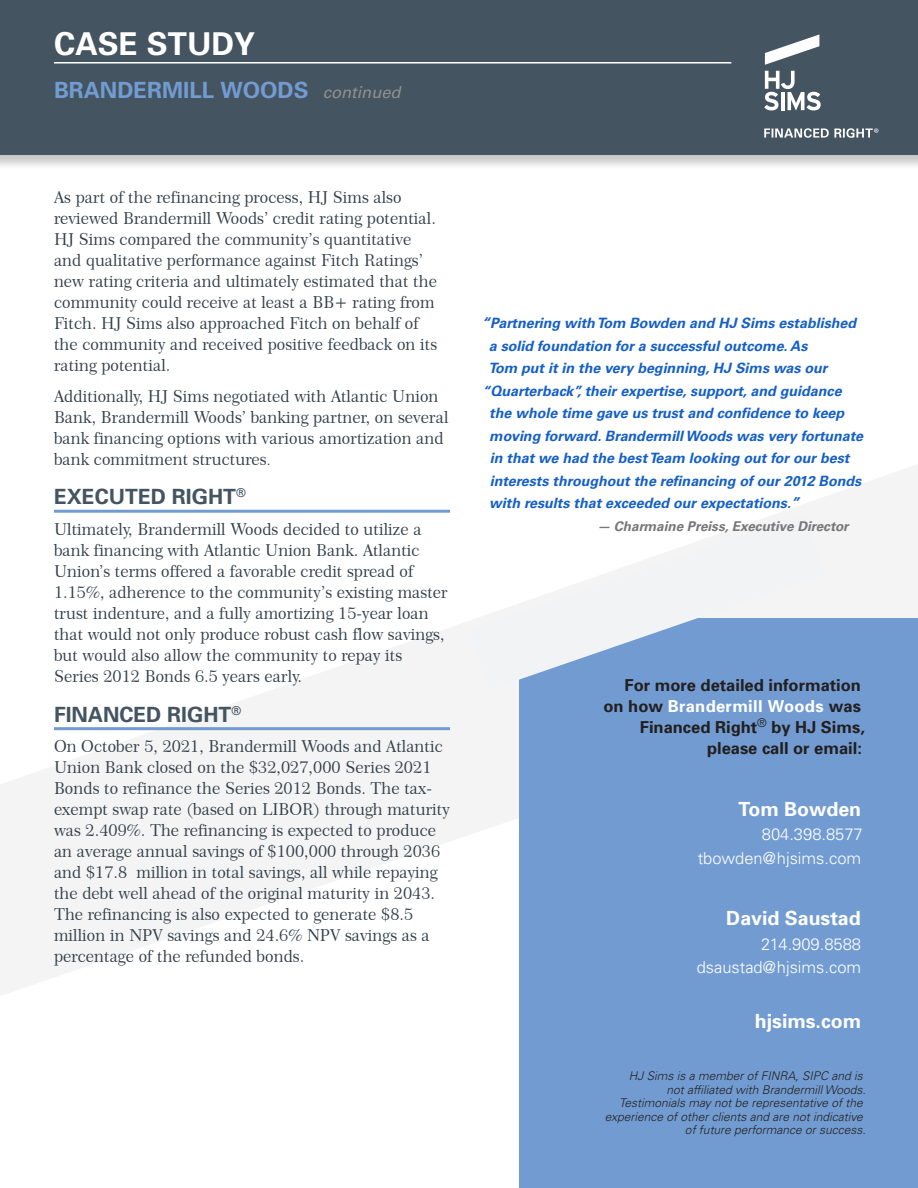
<style>
.page{position:relative;width:918px;height:1188px;background:#fff}
.page>*{position:absolute;margin:0;border:0;box-sizing:border-box;transform-origin:0 0}
.t1{font:700 31.5px "Univers";color:#fff}
.t2{font:700 22.35px "Univers";color:#729cd1}
.RIGHT{font:700 21px "Univers";color:#445460}
.Body_Copy{font:700 19.5px "Univers";color:#fff}
.Body_Copy-2{font:16.5px/21px "Century 751 BT Roman B";color:#313e48}
.Body_Copy-3{font:700 16.5px/21px "Univers";color:#231f20;text-align:right}
.Body_Copy-4{font:300 16.5px "Univers";color:#fff}
.Body_Copy-5{font:italic 700 14.25px "Univers LT Pro 65";color:#145fc7}
.Body_Copy-6{font:italic 700 13.5px "Univers LT Pro 65";color:#77777a}
.Body_Copy-7{font:italic 300 12px/13.5px "Univers LT Std";color:#231f20;text-align:right}
.s1{font-family:"Univers LT Std";font-weight:400;font-style:italic;font-size:16.5px;color:#909090}
.s2{font-family:"Univers";font-weight:300;font-size:15.75px}
.s3{font-size:15px}
.s4{color:#fff}
</style>
<div class="page">
<div style="left:0;top:0;width:918px;height:170px;background:#231f20;opacity:.25"></div>
<div style="left:0;top:0;width:918px;height:155px;background:#445460"></div>
<hr style="left:54px;top:62px;width:677px;height:2px;background:#fff">
<svg style="left:765px;top:34px;width:54px;height:31px"></svg>
<svg style="left:764px;top:71px;width:57px;height:40px"></svg>
<svg style="left:764px;top:128px;width:114px;height:10px"></svg>
<svg style="left:0;top:465px;width:918px;height:539px"></svg>
<hr style="left:54px;top:510px;width:396px;height:3px;background:#729cd1">
<hr style="left:54px;top:727px;width:396px;height:3px;background:#729cd1">
<div style="left:520px;top:618px;width:398px;height:570px;background:#729cd1"></div>
<svg style="left:469px;top:514px;width:356px;height:176px;fill:#f2f3f4"></svg>
<h1 class="t1" style="left:54px;top:25px;width:203px">CASE STUDY</h1>
<p class="t2" style="left:54px;top:77px;width:348px">BRANDERMILL WOODS <span class="s1">continued</span></p>
<p class="Body_Copy-2" style="left:54px;top:186px;width:385px">As part of the refinancing process, HJ Sims also reviewed Brandermill Woods’ credit rating potential.<br>HJ Sims compared the community’s quantitative and qualitative performance against Fitch Ratings’ new rating criteria and ultimately estimated that the community could receive at least a BB+ rating from Fitch. HJ Sims also approached Fitch on behalf of the community and received positive feedback on its rating potential.</p>
<p class="Body_Copy-2" style="left:54px;top:385px;width:396px">Additionally, HJ Sims negotiated with Atlantic Union Bank, Brandermill Woods’ banking partner, on several bank financing options with various amortization and bank commitment structures<span class="s2">.</span></p>
<p class="RIGHT" style="left:54px;top:484px;width:193px">EXECUTED RIGHT<sup>®</sup></p>
<p class="Body_Copy-2" style="left:54px;top:519px;width:395px">Ultimately, Brandermill Woods decided to utilize a bank financing with Atlantic Union Bank. Atlantic Union’s terms offered a favorable credit spread of 1.15%, adherence to the community’s existing master trust indenture, and a fully amortizing 15-year loan that would not only produce robust cash flow savings, but would also allow the community to repay its Series 2012 Bonds 6.5 years early.</p>
<p class="RIGHT" style="left:54px;top:702px;width:189px">FINANCED RIGHT<sup>®</sup></p>
<p class="Body_Copy-2" style="left:54px;top:736px;width:397px">On October 5, 2021, Brandermill Woods and Atlantic Union Bank closed on the $32,027,000 Series 2021<br>Bonds to refinance the Series 2012 Bonds. The tax&shy;exempt swap rate (based on LIBOR) through maturity was 2.409%. The refinancing is expected to produce an average annual savings of $100,000 through 2036 and $17.8 million in total savings, all while repaying the debt well ahead of the original maturity in 2043.<br>The refinancing is also expected to generate $8.5 million in NPV savings and 24.6% NPV savings as a percentage of the refunded bonds.</p>
<p class="Body_Copy-5" style="left:482px;top:313px;width:376px"><span class="s3">“</span>Partnering with Tom Bowden and HJ Sims established</p>
<p class="Body_Copy-5" style="left:489px;top:336px;width:320px">a solid foundation for a successful outcome. As</p>
<p class="Body_Copy-5" style="left:489px;top:358px;width:341px">Tom put it in the very beginning, HJ Sims was our</p>
<p class="Body_Copy-5" style="left:482px;top:381px;width:361px">“Quarterback”, their expertise, support, and guidance</p>
<p class="Body_Copy-5" style="left:489px;top:403px;width:356px">the whole time gave us trust and confidence to keep</p>
<p class="Body_Copy-5" style="left:489px;top:426px;width:375px">moving forward. Brandermill Woods was very fortunate</p>
<p class="Body_Copy-5" style="left:490px;top:448px;width:361px">in that we had the best Team looking out for our best</p>
<p class="Body_Copy-5" style="left:490px;top:471px;width:373px">interests throughout the refinancing of our 2012 Bonds</p>
<p class="Body_Copy-5" style="left:489px;top:493px;width:312px">with results that exceeded our expectations.<span class="s3">”</span></p>
<p class="Body_Copy-6" style="left:597px;top:517px;width:253px">— Charmaine Preiss, Executive Director</p>
<p class="Body_Copy-3" style="left:604px;top:675px;width:263px">For more detailed information<br>on how <span class="s4">Brandermill Woods</span> was<br>Financed Right<sup>®</sup> by HJ Sims, please call or email:</p>
<p class="Body_Copy" style="left:738px;top:797px;width:124px">Tom Bowden</p>
<p class="Body_Copy-4" style="left:762px;top:825px;width:102px">804.398.8577</p>
<p class="Body_Copy-4" style="left:698px;top:848px;width:165px">tbowden@hjsims.com</p>
<p class="Body_Copy" style="left:726px;top:906px;width:136px">David Saustad</p>
<p class="Body_Copy-4" style="left:761px;top:934px;width:101px">214.909.8588</p>
<p class="Body_Copy-4" style="left:697px;top:957px;width:166px">dsaustad@hjsims.com</p>
<p class="Body_Copy" style="left:755px;top:1010px;width:108px">hjsims.com</p>
<p class="Body_Copy-7" style="left:605px;top:1070px;width:263px">HJ Sims is a member of FINRA, SIPC and is<br>not affiliated with Brandermill Woods.<br>Testimonials may not be representative of the experience of other clients and are not indicative of future performance or success.</p>
</div>
